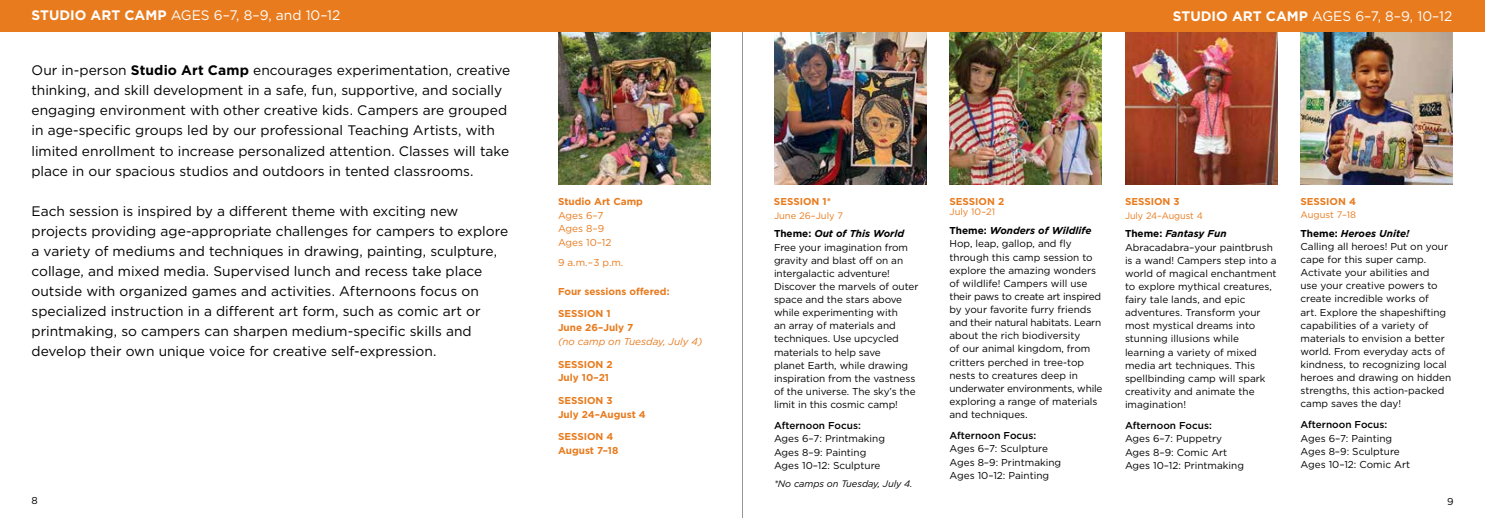
<style>
.page{position:relative;width:1485px;height:518px;background:#fff}
.page>*{position:absolute;margin:0;border:0;box-sizing:border-box;transform-origin:0 0}
.t1{font:13.75px/20px "Gotham";color:#000}
.t2{font:13.75px "Gotham";color:#fff}
.t3{font:10px/13.1px "Gotham";color:#000}
.t4{font:700 10px/13.8px "Gotham";color:#e87b1e}
.t5{font:500 10px "Gotham";color:#000}
.t6{font:10px/13.8px "Gotham";color:#e87b1e}
.t7{font:italic 10px "Gotham";color:#e87b1e}
.t8{font:9.38px "Gotham";color:#e87b1e}
.t9{font:italic 9.38px "Gotham";letter-spacing:-.005em;color:#000}
.s1{font-weight:700}
.s2{font-weight:700;font-style:italic}
</style>
<div class="page">
<hr style="left:742px;top:0;width:1px;height:518px;background:#939598">
<img style="left:774px;top:32px;width:152px;height:152px">
<img style="left:558px;top:32px;width:152px;height:152px">
<img style="left:949px;top:32px;width:153px;height:152px">
<img style="left:1126px;top:32px;width:152px;height:152px">
<img style="left:1301px;top:32px;width:152px;height:152px">
<div style="left:0;top:0;width:1485px;height:32px;background:#e87b1e"></div>
<h1 class="t2" style="left:32px;top:6px;width:310px"><span class="s1">STUDIO ART CAMP</span> AGES 6–7, 8–9, and 10–12</h1>
<h1 class="t2" style="left:1173px;top:8px;width:281px"><span class="s1">STUDIO ART CAMP</span> AGES 6–7, 8–9, 10–12</h1>
<p class="t1" style="left:32px;top:60px;width:480px">Our in-person <span class="s1">Studio Art Camp</span> encourages experimentation, creative thinking, and skill development in a safe, fun, supportive, and socially engaging environment with other creative kids. Campers are grouped in age-specific groups led by our professional Teaching Artists, with limited enrollment to increase personalized attention. Classes will take place in our spacious studios and outdoors in tented classrooms.</p>
<p class="t1" style="left:32px;top:200px;width:478px">Each session is inspired by a different theme with exciting new projects providing age-appropriate challenges for campers to explore a variety of mediums and techniques in drawing, painting, sculpture, collage, and mixed media. Supervised lunch and recess take place outside with organized games and activities. Afternoons focus on specialized instruction in a different art form, such as comic art or printmaking, so campers can sharpen medium-specific skills and develop their own unique voice for creative self-expression.</p>
<p class="t4" style="left:558px;top:194px;width:86px">Studio Art Camp</p>
<p class="t6" style="left:558px;top:208px;width:55px">Ages 6–7<br>Ages 8–9<br>Ages 10–12</p>
<p class="t6" style="left:558px;top:255px;width:67px">9 a.m.–3 p.m.</p>
<p class="t4" style="left:558px;top:284px;width:113px">Four sessions offered:</p>
<p class="t4" style="left:558px;top:307px;width:77px">SESSION 1<br>June 26–July 7</p>
<p class="t7" style="left:558px;top:335px;width:146px">(no camp on Tuesday, July 4)</p>
<p class="t4" style="left:558px;top:357px;width:56px">SESSION 2<br>July 10–21</p>
<p class="t4" style="left:558px;top:393px;width:89px">SESSION 3<br>July 24–August 4</p>
<p class="t4" style="left:558px;top:429px;width:62px">SESSION 4<br>August 7–18</p>
<p class="t4" style="left:774px;top:194px;width:59px">SESSION 1*</p>
<p class="t8" style="left:774px;top:209px;width:71px">June 26–July 7</p>
<p class="t3" style="left:774px;top:227px;width:146px"><span class="s1">Theme:</span> <span class="s2">Out of This World<br></span>Free your imagination from gravity and blast off on an intergalactic adventure!<br>Discover the marvels of outer space and the stars above while experimenting with<br>an array of materials and techniques. Use upcycled materials to help save<br>planet Earth, while drawing inspiration from the vastness of the universe. The sky’s the limit in this cosmic camp!</p>
<p class="t5" style="left:774px;top:418px;width:88px">Afternoon Focus:</p>
<p class="t3" style="left:774px;top:431px;width:113px;line-height:13.5px">Ages 6–7: Printmaking<br>Ages 8–9: Painting<br>Ages 10–12: Sculpture</p>
<p class="t9" style="left:774px;top:477px;width:140px">*No camps on Tuesday, July 4.</p>
<p class="t4" style="left:949px;top:194px;width:56px">SESSION 2</p>
<p class="t8" style="left:949px;top:206px;width:47px">July 10–21</p>
<p class="t3" style="left:949px;top:224px;width:154px"><span class="s1">Theme:</span> <span class="s2">Wonders of Wildlife<br></span>Hop, leap, gallop, and fly through this camp session to explore the amazing wonders of wildlife! Campers will use their paws to create art inspired by your favorite furry friends and their natural habitats. Learn about the rich biodiversity<br>of our animal kingdom, from critters perched in tree-top nests to creatures deep in underwater environments, while exploring a range of materials and techniques.</p>
<p class="t5" style="left:949px;top:428px;width:88px">Afternoon Focus:</p>
<p class="t3" style="left:949px;top:441px;width:113px;line-height:13.5px">Ages 6–7: Sculpture<br>Ages 8–9: Printmaking<br>Ages 10–12: Painting</p>
<p class="t4" style="left:1125px;top:194px;width:56px">SESSION 3</p>
<p class="t8" style="left:1125px;top:209px;width:79px">July 24–August 4</p>
<p class="t3" style="left:1125px;top:227px;width:153px"><span class="s1">Theme:</span> <span class="s2">Fantasy Fun<br></span>Abracadabra–your paintbrush is a wand! Campers step into a world of magical enchantment to explore mythical creatures, fairy tale lands, and epic adventures. Transform your most mystical dreams into stunning illusions while learning a variety of mixed media art techniques. This spellbinding camp will spark creativity and animate the imagination!</p>
<p class="t5" style="left:1125px;top:418px;width:88px">Afternoon Focus:</p>
<p class="t3" style="left:1125px;top:431px;width:120px;line-height:13.5px">Ages 6–7: Puppetry<br>Ages 8–9: Comic Art<br>Ages 10–12: Printmaking</p>
<p class="t4" style="left:1301px;top:194px;width:57px">SESSION 4</p>
<p class="t8" style="left:1301px;top:208px;width:57px">August 7–18</p>
<p class="t3" style="left:1301px;top:226px;width:152px"><span class="s1">Theme:</span> <span class="s2">Heroes Unite!<br></span>Calling all heroes! Put on your cape for this super camp.<br>Activate your abilities and<br>use your creative powers to create incredible works of<br>art. Explore the shapeshifting capabilities of a variety of materials to envision a better world. From everyday acts of kindness, to recognizing local heroes and drawing on hidden strengths, this action-packed camp saves the day!</p>
<p class="t5" style="left:1301px;top:418px;width:88px">Afternoon Focus:</p>
<p class="t3" style="left:1301px;top:431px;width:111px;line-height:13.5px">Ages 6–7: Painting<br>Ages 8–9: Sculpture<br>Ages 10–12: Comic Art</p>
<p class="t3" style="left:32px;top:494px;width:8px">8</p>
<p class="t3" style="left:1447px;top:494px;width:8px">9</p>
</div>
